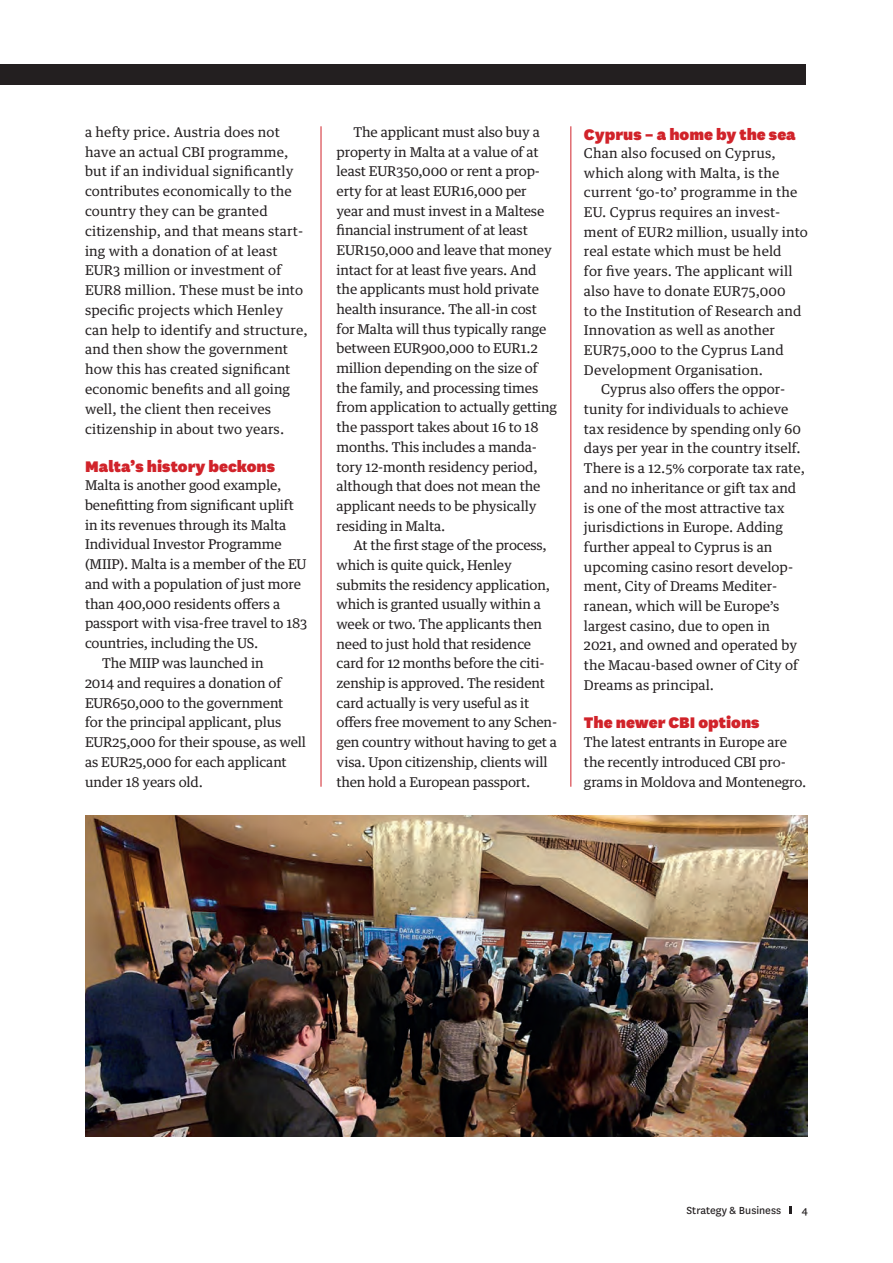
<style>
.page{position:relative;width:893px;height:1263px;background:#fff}
.page>*{position:absolute;margin:0;border:0;box-sizing:border-box;transform-origin:0 0}
.t1{font:900 18px "National";color:#d1232a}
.t2{font:13.5px/19.6px "Guardian Text Egyp";letter-spacing:-.01em;color:#231f20}
.t3{font:13.5px/19.8px "Guardian Text Egyp";letter-spacing:.01em;color:#231f20}
.t4{font:12px "National";color:#231f20}
</style>
<div class="page">
<svg style="left:789px;top:1206px;width:2px;height:8px"></svg>
<div style="left:0;top:64px;width:806px;height:21px;background:#231f20"></div>
<hr style="left:321px;top:126px;width:1px;height:661px;background:#d1232a">
<hr style="left:570px;top:126px;width:1px;height:661px;background:#d1232a">
<img style="left:85px;top:816px;width:723px;height:321px">
<p class="t3" style="left:85px;top:121px;width:224px">a hefty price. Austria does not have an actual CBI programme, but if an individual significantly contributes economically to the country they can be granted citizenship, and that means start&shy;ing with a donation of at least<br>EUR3 million or investment of<br>EUR8 million. These must be into specific projects which Henley can help to identify and structure, and then show the government how this has created significant economic benefits and all going well, the client then receives citizenship in about two years.</p>
<h1 class="t1" style="left:85px;top:454px;width:192px">Malta’s history beckons</h1>
<p class="t2" style="left:85px;top:474px;width:198px">Malta is another good example,</p>
<p class="t2" style="left:85px;top:494px;width:210px">benefitting from significant uplift</p>
<p class="t2" style="left:85px;top:513px;width:203px">in its revenues through its Malta</p>
<p class="t2" style="left:85px;top:533px;width:198px">Individual Investor Programme</p>
<p class="t2" style="left:85px;top:553px;width:223px">(MIIP). Malta is a member of the EU</p>
<p class="t2" style="left:85px;top:573px;width:217px">and with a population of just more</p>
<p class="t2" style="left:85px;top:593px;width:197px">than 400,000 residents offers a</p>
<p class="t2" style="left:85px;top:612px;width:224px">passport with visa-free travel to 183</p>
<p class="t2" style="left:85px;top:632px;width:175px">countries, including the US.</p>
<p class="t2" style="left:102px;top:652px;width:163px">The MIIP was launched in</p>
<p class="t2" style="left:85px;top:672px;width:198px">2014 and requires a donation of</p>
<p class="t2" style="left:85px;top:691px;width:200px">EUR650,000 to the government</p>
<p class="t2" style="left:85px;top:711px;width:198px">for the principal applicant, plus</p>
<p class="t2" style="left:85px;top:731px;width:223px">EUR25,000 for their spouse, as well</p>
<p class="t2" style="left:85px;top:751px;width:203px">as EUR25,000 for each applicant</p>
<p class="t2" style="left:85px;top:771px;width:119px">under 18 years old.</p>
<p class="t2" style="left:337px;top:121px;width:222px;text-indent:17px">The applicant must also buy a property in Malta at a value of at least EUR350,000 or rent a prop&shy;erty for at least EUR16,000 per year and must invest in a Maltese financial instrument of at least<br>EUR150,000 and leave that money intact for at least five years. And the applicants must hold private health insurance. The all-in cost for Malta will thus typically range between EUR900,000 to EUR1.2 million depending on the size of the family, and processing times from application to actually getting the passport takes about 16 to 18 months. This includes a manda&shy;tory 12-month residency period, although that does not mean the applicant needs to be physically residing in Malta.</p>
<p class="t2" style="left:337px;top:534px;width:222px;text-indent:17px">At the first stage of the process, which is quite quick, Henley submits the residency application, which is granted usually within a week or two. The applicants then need to just hold that residence card for 12 months before the citi&shy;zenship is approved. The resident card actually is very useful as it offers free movement to any Schen&shy;gen country without having to get a visa. Upon citizenship, clients will then hold a European passport.</p>
<h1 class="t1" style="left:584px;top:122px;width:213px">Cyprus – a home by the sea</h1>
<p class="t3" style="left:584px;top:142px;width:193px">Chan also focused on Cyprus,</p>
<p class="t3" style="left:584px;top:162px;width:197px">which along with Malta, is the</p>
<p class="t3" style="left:584px;top:181px;width:215px">current ‘go-to’ programme in the</p>
<p class="t3" style="left:584px;top:201px;width:198px">EU. Cyprus requires an invest-</p>
<p class="t3" style="left:584px;top:221px;width:225px">ment of EUR2 million, usually into</p>
<p class="t3" style="left:584px;top:240px;width:199px">real estate which must be held</p>
<p class="t3" style="left:584px;top:260px;width:210px">for five years. The applicant will</p>
<p class="t3" style="left:584px;top:280px;width:203px">also have to donate EUR75,000</p>
<p class="t3" style="left:584px;top:299px;width:219px">to the Institution of Research and</p>
<p class="t3" style="left:584px;top:319px;width:192px">Innovation as well as another</p>
<p class="t3" style="left:584px;top:339px;width:201px">EUR75,000 to the Cyprus Land</p>
<p class="t3" style="left:584px;top:359px;width:180px">Development Organisation.</p>
<p class="t2" style="left:601px;top:378px;width:186px">Cyprus also offers the oppor-</p>
<p class="t2" style="left:584px;top:398px;width:206px">tunity for individuals to achieve</p>
<p class="t2" style="left:584px;top:418px;width:219px">tax residence by spending only 60</p>
<p class="t2" style="left:584px;top:437px;width:218px">days per year in the country itself.</p>
<p class="t2" style="left:584px;top:457px;width:222px">There is a 12.5% corporate tax rate,</p>
<p class="t2" style="left:584px;top:477px;width:214px">and no inheritance or gift tax and</p>
<p class="t2" style="left:584px;top:496px;width:202px">is one of the most attractive tax</p>
<p class="t2" style="left:584px;top:516px;width:200px">jurisdictions in Europe. Adding</p>
<p class="t2" style="left:584px;top:536px;width:190px">further appeal to Cyprus is an</p>
<p class="t2" style="left:584px;top:556px;width:211px">upcoming casino resort develop-</p>
<p class="t2" style="left:584px;top:575px;width:195px">ment, City of Dreams Mediter-</p>
<p class="t2" style="left:584px;top:595px;width:197px">ranean, which will be Europe’s</p>
<p class="t2" style="left:584px;top:615px;width:188px">largest casino, due to open in</p>
<p class="t2" style="left:584px;top:634px;width:215px">2021, and owned and operated by</p>
<p class="t2" style="left:584px;top:654px;width:216px">the Macau-based owner of City of</p>
<p class="t2" style="left:584px;top:674px;width:132px">Dreams as principal.</p>
<h1 class="t1" style="left:584px;top:709px;width:177px">The newer CBI options</h1>
<p class="t2" style="left:584px;top:731px;width:224px">The latest entrants in Europe are the recently introduced CBI pro&shy;grams in Moldova and Montenegro.</p>
<p class="t4" style="left:687px;top:1202px;width:96px">Strategy &amp; Business</p>
<p class="t4" style="left:802px;top:1202px;width:8px">4</p>
</div>
